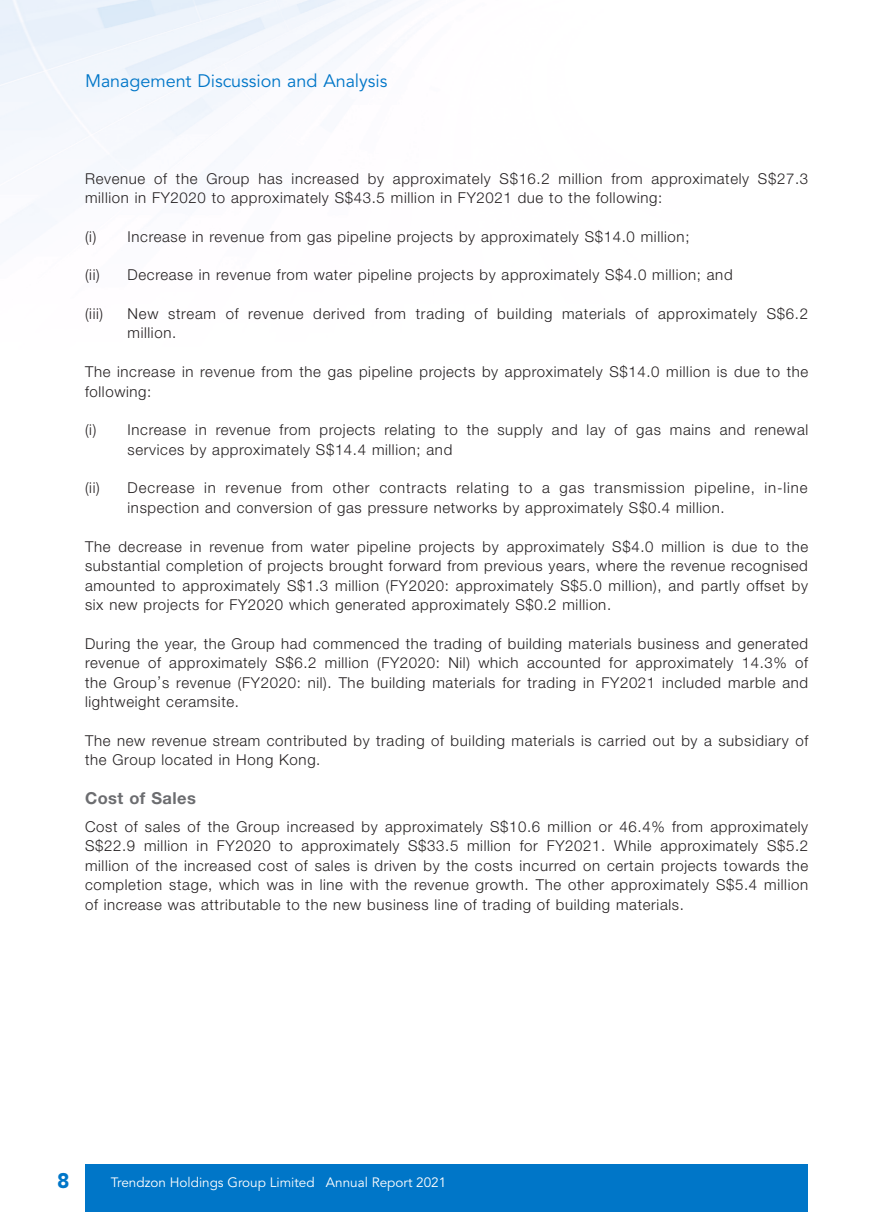
<style>
.page{position:relative;width:893px;height:1212px;background:#fff}
.page>*{position:absolute;margin:0;border:0;box-sizing:border-box;transform-origin:0 0}
.t1{font:900 21px "Avenir LT Std";color:#0076c8}
.t2{font:18px "Avenir LT Std";letter-spacing:-.005em;color:#0076c8}
.t3{font:700 16.5px "Helvetica Neue LT Std";letter-spacing:.03em;color:#6c6d70}
.t4{font:300 15px/19.5px "Helvetica Neue LT Std";letter-spacing:.045em;color:#231f20}
.t5{font:13.5px "Avenir LT Std";color:#fff}
</style>
<div class="page">
<div style="left:85px;top:1164px;width:723px;height:48px;background:#0076c8"></div>
<p class="t2" style="left:85px;top:71px;width:304px">Management Discussion and Analysis</p>
<p class="t4" style="left:85px;top:168px;width:725px">Revenue of the Group has increased by approximately S$16.2 million from approximately S$27.3 million in FY2020 to approximately S$43.5 million in FY2021 due to the following:</p>
<p class="t4" style="left:85px;top:226px;width:606px">(i) Increase in revenue from gas pipeline projects by approximately S$14.0 million;</p>
<p class="t4" style="left:85px;top:265px;width:16px">(ii)</p>
<p class="t4" style="left:128px;top:265px;width:606px">Decrease in revenue from water pipeline projects by approximately S$4.0 million; and</p>
<p class="t4" style="left:85px;top:303px;width:20px">(iii)</p>
<p class="t4" style="left:128px;top:303px;width:682px">New stream of revenue derived from trading of building materials of approximately S$6.2 million.</p>
<p class="t4" style="left:85px;top:362px;width:725px">The increase in revenue from the gas pipeline projects by approximately S$14.0 million is due to the following:</p>
<p class="t4" style="left:128px;top:420px;width:682px;text-indent:-43px">(i) Increase in revenue from projects relating to the supply and lay of gas mains and renewal services by approximately S$14.4 million; and</p>
<p class="t4" style="left:85px;top:478px;width:16px">(ii)</p>
<p class="t4" style="left:128px;top:478px;width:681px">Decrease in revenue from other contracts relating to a gas transmission pipeline, in-line inspection and conversion of gas pressure networks by approximately S$0.4 million.</p>
<p class="t4" style="left:85px;top:536px;width:725px;text-align:justify">The decrease in revenue from water pipeline projects by approximately S$4.0 million is due to the substantial completion of projects brought forward from previous years, where the revenue recognised amounted to approximately S$1.3 million (FY2020: approximately S$5.0 million), and partly offset by six new projects for FY2020 which generated approximately S$0.2 million.</p>
<p class="t4" style="left:85px;top:633px;width:725px;text-align:justify">During the year, the Group had commenced the trading of building materials business and generated revenue of approximately S$6.2 million (FY2020: Nil) which accounted for approximately 14.3% of the Group’s revenue (FY2020: nil). The building materials for trading in FY2021 included marble and lightweight ceramsite.</p>
<p class="t4" style="left:85px;top:730px;width:725px">The new revenue stream contributed by trading of building materials is carried out by a subsidiary of the Group located in Hong Kong.</p>
<p class="t3" style="left:85px;top:788px;width:112px">Cost of Sales</p>
<p class="t4" style="left:85px;top:816px;width:725px;text-align:justify">Cost of sales of the Group increased by approximately S$10.6 million or 46.4% from approximately S$22.9 million in FY2020 to approximately S$33.5 million for FY2021. While approximately S$5.2 million of the increased cost of sales is driven by the costs incurred on certain projects towards the completion stage, which was in line with the revenue growth. The other approximately S$5.4 million of increase was attributable to the new business line of trading of building materials.</p>
<h1 class="t1" style="left:57px;top:1168px;width:14px">8</h1>
<p class="t5" style="left:111px;top:1174px;width:337px">Trendzon Holdings Group Limited Annual Report 2021</p>
</div>
